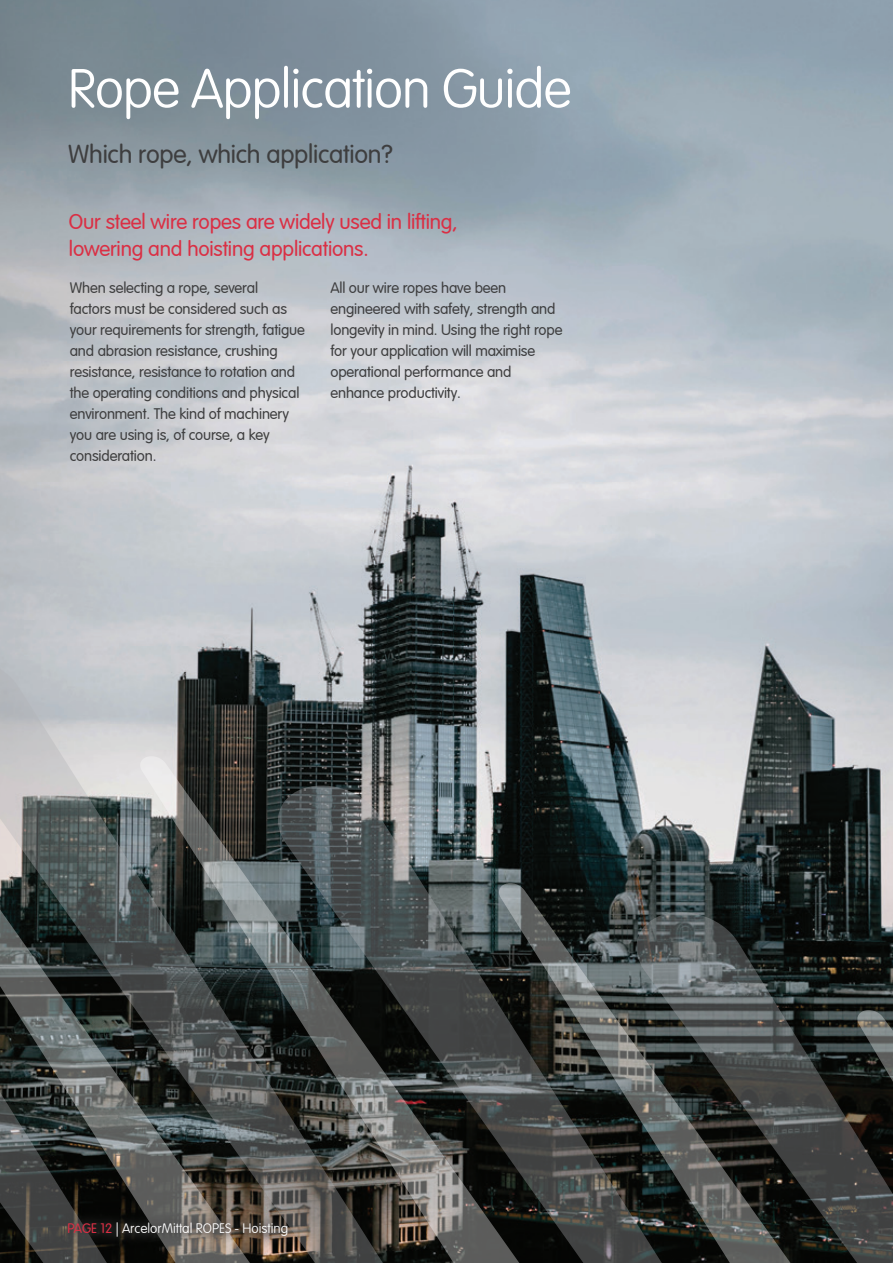
<style>
.page{position:relative;width:893px;height:1263px;background:#fff}
.page>*{position:absolute;margin:0;border:0;box-sizing:border-box;transform-origin:0 0}
.t1{font:100 54px "VAG Rounded LT Pro";letter-spacing:-.02em;color:#fff}
.t2{font:300 25.5px "VAG Rounded LT Pro";letter-spacing:-.01em;color:#3e3e3f}
.t3{font:300 21px/27px "VAG Rounded LT Pro";letter-spacing:-.01em;color:#da2f44}
.t4{font:300 15px/21px "VAG Rounded LT Pro";letter-spacing:-.01em;color:#3e3e3f}
.t5{font:100 13.5px "VAG Rounded LT Pro";color:#fff}
.s1{font-weight:300;color:#da2f44}
</style>
<div class="page">
<img style="left:0;top:0;width:893px;height:755px">
<svg style="left:0;top:628px;width:573px;height:24px;fill:#c6c9ce"></svg>
<svg style="left:0;top:652px;width:708px;height:611px"></svg>
<svg style="left:138px;top:755px;width:755px;height:508px"></svg>
<svg style="left:270px;top:780px;width:623px;height:483px"></svg>
<svg style="left:497px;top:882px;width:396px;height:381px"></svg>
<svg style="left:629px;top:907px;width:264px;height:356px"></svg>
<svg style="left:856px;top:1008px;width:37px;height:255px"></svg>
<div style="left:57px;top:1211px;width:242px;height:36px;background:#3e3e3f;opacity:.75"></div>
<p class="t1" style="left:68px;top:58px;width:505px">Rope Application Guide</p>
<p class="t2" style="left:68px;top:139px;width:326px">Which rope, which application?</p>
<p class="t3" style="left:69px;top:209px;width:390px">Our steel wire ropes are widely used in lifting, lowering and hoisting applications.</p>
<p class="t4" style="left:70px;top:277px;width:237px">When selecting a rope, several<br>factors must be considered such as your requirements for strength, fatigue and abrasion resistance, crushing resistance, resistance to rotation and the operating conditions and physical environment. The kind of machinery you are using is, of course, a key consideration.</p>
<p class="t4" style="left:330px;top:277px;width:233px">All our wire ropes have been engineered with safety, strength and longevity in mind. Using the right rope for your application will maximise operational performance and enhance productivity.</p>
<p class="t5" style="left:68px;top:1221px;width:222px"><span class="s1">PAGE 12</span> | ArcelorMittal ROPES - Hoisting</p>
</div>
